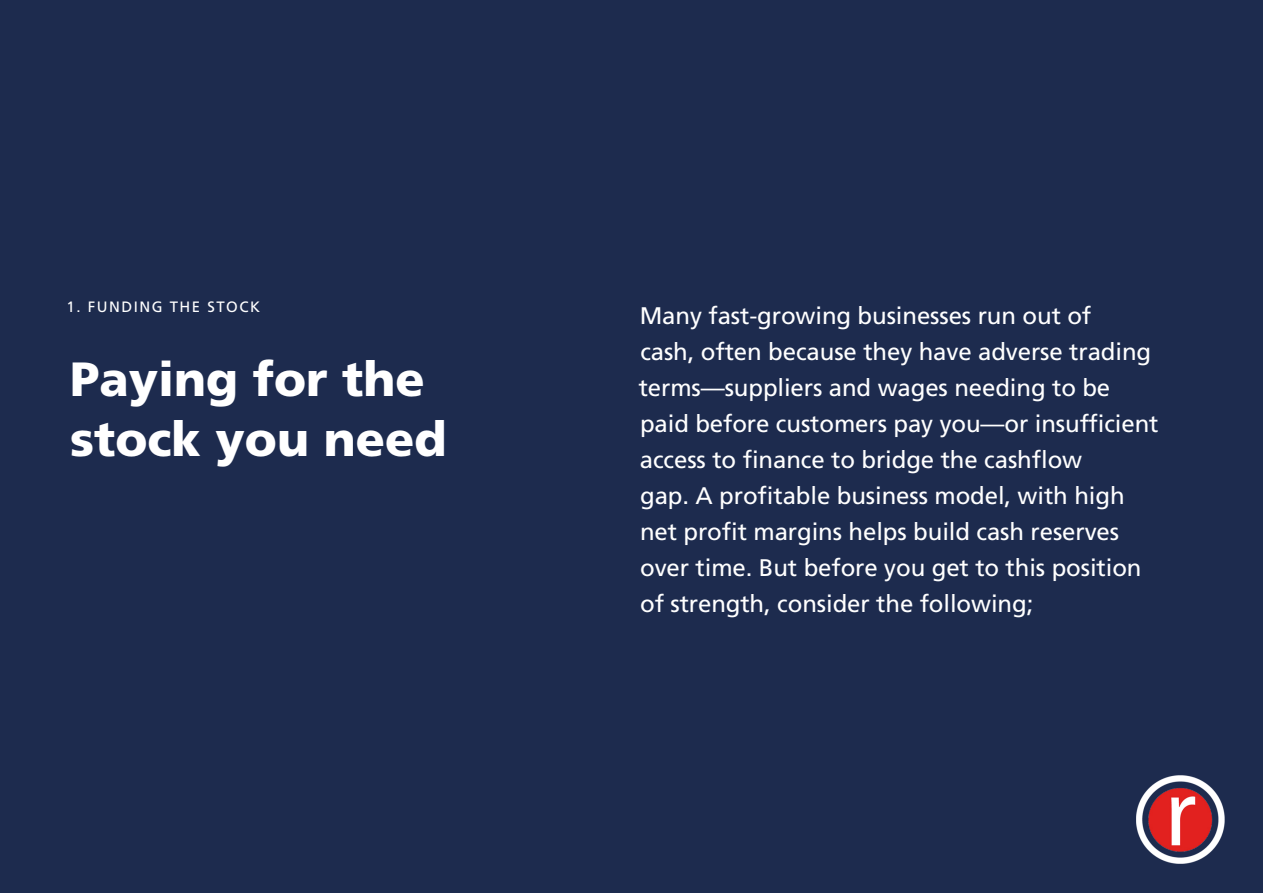
<style>
.page{position:relative;width:1263px;height:893px;background:#1d2b4e}
.page>*{position:absolute;margin:0;border:0;box-sizing:border-box;transform-origin:0 0}
.t1{font:900 48px/60px "Frutiger LT Std";color:#fff}
.t2{font:24px/36px "Frutiger LT Std";letter-spacing:-.005em;color:#fff}
.t3{font:15px "Frutiger LT Std";letter-spacing:.1em;color:#fff}
</style>
<div class="page">
<img style="left:1136px;top:775px;width:89px;height:88px">
<p class="t3" style="left:66px;top:298px;width:195px">1. FUNDING THE STOCK</p>
<p class="t1" style="left:70px;top:349px;width:378px">Paying for the stock you need</p>
<p class="t2" style="left:639px;top:298px;width:521px">Many fast-growing businesses run out of<br>cash, often because they have adverse trading terms—suppliers and wages needing to be paid before customers pay you—or insufficient access to finance to bridge the cashflow<br>gap. A profitable business model, with high net profit margins helps build cash reserves over time. But before you get to this position of strength, consider the following;</p>
</div>
